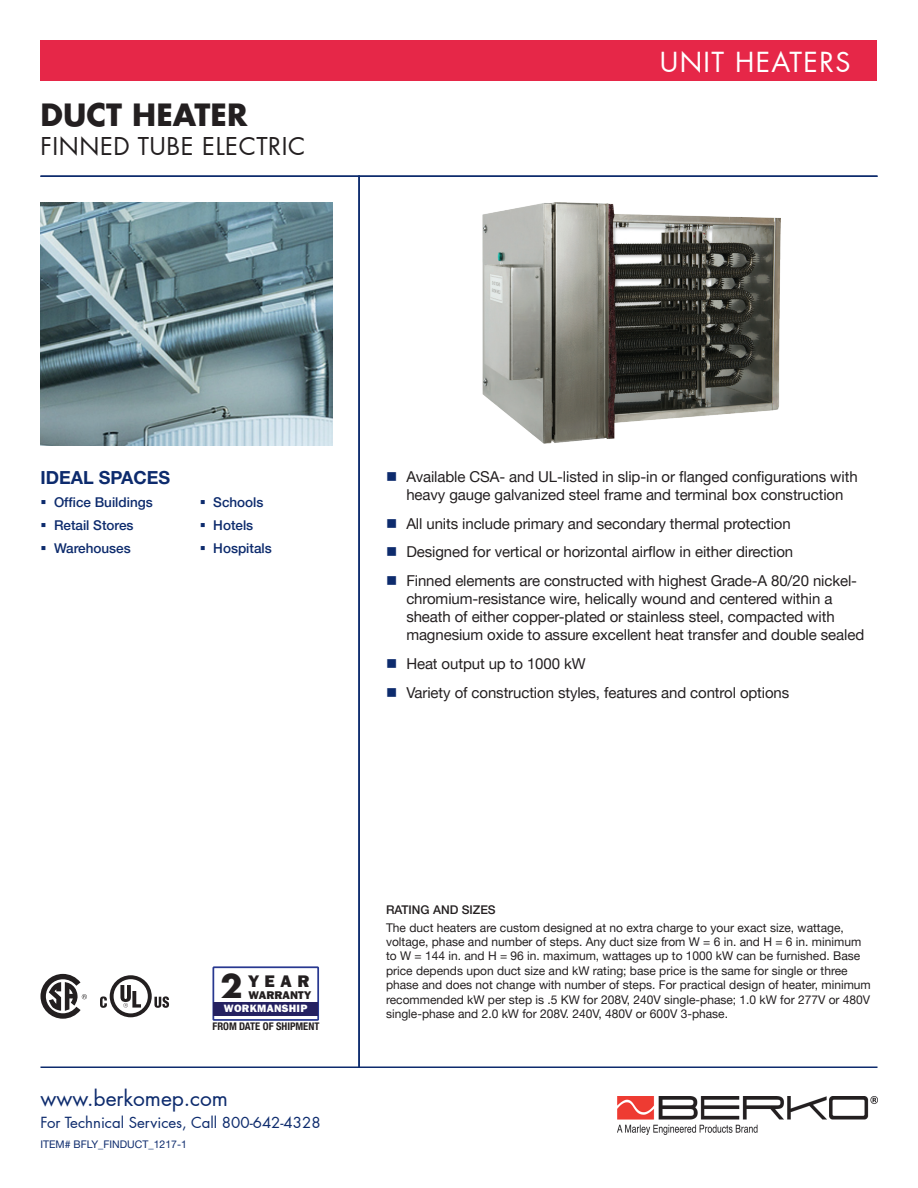
<style>
.page{position:relative;width:918px;height:1188px;background:#fff}
.page>*{position:absolute;margin:0;border:0;box-sizing:border-box;transform-origin:0 0}
.t1{font:700 30px "Futura LT Pro";color:#231f20}
.t2{font:27px "Futura LT Pro";letter-spacing:.05em;color:#fff}
.t3{font:24px "Futura LT Pro";letter-spacing:.025em;color:#231f20}
.t4{font:21px "Futura LT Pro";color:#0d2b6d}
.t5{font:700 18px "Helvetica Neue LT Pro";color:#0d2b6d}
.t6{font:800 17.4px "Franklin Gothic";color:#231f20}
.t7{font:15px/18px "Helvetica Neue LT Pro";letter-spacing:-.005em;color:#231f20;text-align:center}
.t8{font:15px "Futura LT Pro";color:#0d2b6d}
.t9{font:500 13.5px "Helvetica Neue LT Pro";color:#0d2b6d}
.t10{font:12px/14.4px "Helvetica Neue LT Pro";color:#231f20}
.t11{font:500 12px "Helvetica Neue LT Pro";color:#231f20}
.t12{font:800 11.55px "Franklin Gothic";color:#231f20}
.t13{font:800 10.95px "Franklin Gothic";letter-spacing:.025em;color:#fff}
.t14{font:10.5px "Helvetica Neue LT Pro";color:#0d2b6d}
.t15{font:700 condensed 10.5px "Helvetica Neue LT Pro";color:#231f20}
.s1{color:#0d2b6d}
.s2{font-family:"Futura";font-weight:700;font-size:31.95px}
</style>
<div class="page">
<img style="left:40px;top:202px;width:292px;height:244px">
<hr style="left:40px;top:1066px;width:838px;height:2px;background:#0d2b6d">
<div style="left:40px;top:40px;width:838px;height:41px;background:#e62748"></div>
<hr style="left:40px;top:176px;width:838px;height:1px;background:#0d2b6d">
<hr style="left:358px;top:176px;width:2px;height:891px;background:#0d2b6d">
<svg style="left:100px;top:975px;width:69px;height:42px"></svg>
<svg style="left:40px;top:974px;width:47px;height:45px"></svg>
<img style="left:483px;top:202px;width:298px;height:241px">
<img style="left:617px;top:1097px;width:261px;height:37px">
<div style="left:212px;top:966px;width:107px;height:55px;border:2px solid #283890"></div>
<div style="left:213px;top:1002px;width:105px;height:14px;background:#252161"></div>
<p class="t1" style="left:40px;top:92px;width:208px">DUCT HEATER</p>
<p class="t3" style="left:40px;top:130px;width:266px">FINNED TUBE ELECTRIC</p>
<p class="t2" style="left:660px;top:43px;width:192px">UNIT HEATERS</p>
<p class="t5" style="left:40px;top:466px;width:131px">IDEAL SPACES</p>
<p class="t9" style="left:40px;top:494px;width:114px">▪ Office Buildings</p>
<p class="t9" style="left:40px;top:517px;width:95px">▪ Retail Stores</p>
<p class="t9" style="left:40px;top:540px;width:92px">▪ Warehouses</p>
<p class="t9" style="left:200px;top:494px;width:65px">▪ Schools</p>
<p class="t9" style="left:200px;top:517px;width:55px">▪ Hotels</p>
<p class="t9" style="left:200px;top:540px;width:74px">▪ Hospitals</p>
<p class="t7" style="left:386px;top:467px;width:473px"><span class="s1">■</span> Available CSA- and UL-listed in slip-in or flanged configurations with heavy gauge galvanized steel frame and terminal box construction</p>
<p class="t7" style="left:386px;top:514px;width:406px"><span class="s1">■</span> All units include primary and secondary thermal protection</p>
<p class="t7" style="left:386px;top:543px;width:409px"><span class="s1">■</span> Designed for vertical or horizontal airflow in either direction</p>
<p class="t7" style="left:406px;top:571px;width:459px;text-align:left;text-indent:-20px"><span class="s1">■</span> Finned elements are constructed with highest Grade-A 80/20 nickel&shy;chromium-resistance wire, helically wound and centered within a sheath of either copper-plated or stainless steel, compacted with magnesium oxide to assure excellent heat transfer and double sealed</p>
<p class="t7" style="left:386px;top:654px;width:201px"><span class="s1">■</span> Heat output up to 1000 kW</p>
<p class="t7" style="left:386px;top:683px;width:405px"><span class="s1">■</span> Variety of construction styles, features and control options</p>
<p class="t6" style="left:220px;top:970px;width:91px"><span class="s2">2</span> YEAR</p>
<p class="t12" style="left:249px;top:987px;width:64px">WARRANTY</p>
<p class="t13" style="left:224px;top:1001px;width:85px">WORKMANSHIP</p>
<p class="t15" style="left:212px;top:1020px;width:108px">FROM DATE OF SHIPMENT</p>
<p class="t4" style="left:40px;top:1083px;width:189px">www.berkomep.com</p>
<p class="t8" style="left:40px;top:1112px;width:282px">For Technical Services, Call 800-642-4328</p>
<p class="t14" style="left:40px;top:1137px;width:148px">ITEM# BFLY_FINDUCT_1217-1</p>
<p class="t11" style="left:386px;top:902px;width:111px">RATING AND SIZES</p>
<p class="t10" style="left:386px;top:920px;width:486px">The duct heaters are custom designed at no extra charge to your exact size, wattage, voltage, phase and number of steps. Any duct size from W = 6 in. and H = 6 in. minimum to W = 144 in. and H = 96 in. maximum, wattages up to 1000 kW can be furnished. Base price depends upon duct size and kW rating; base price is the same for single or three phase and does not change with number of steps. For practical design of heater, minimum recommended kW per step is .5 KW for 208V, 240V single-phase; 1.0 kW for 277V or 480V single-phase and 2.0 kW for 208V. 240V, 480V or 600V 3-phase.</p>
</div>
